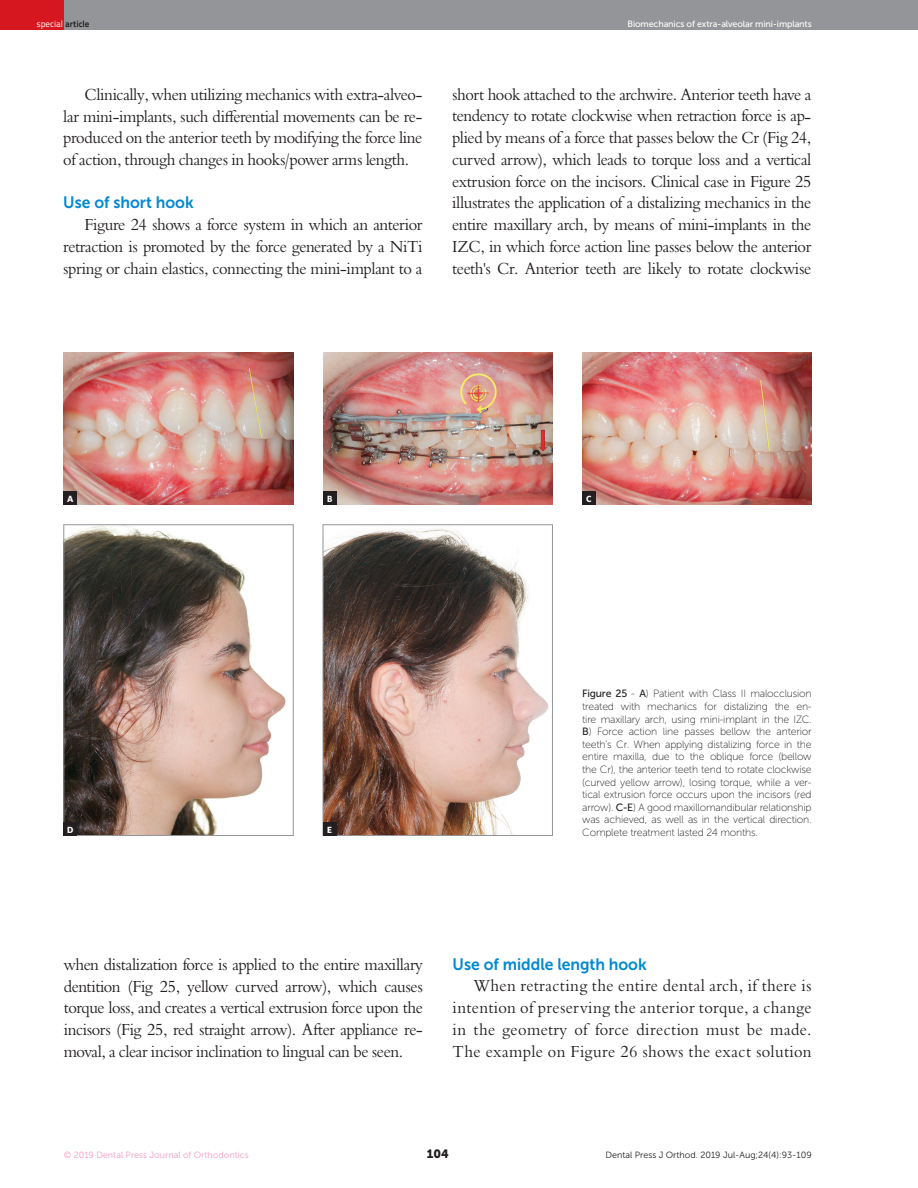
<style>
.page{position:relative;width:918px;height:1188px;background:#fff}
.page>*{position:absolute;margin:0;border:0;box-sizing:border-box;transform-origin:0 0}
.t1{font:16.5px/21.8px "Bergamo Std";letter-spacing:-.02em;color:#231f20;text-align:justify;scale:.95 1}
.t2{font:16.5px "Museo Sans 700";color:#0089cf;scale:.95 1}
.t3{font:12px "Museo Sans 900";color:#231f20}
.t4{font:10.5px/12.6px "Museo Sans 100";letter-spacing:-.02em;color:#231f20;text-align:justify}
.t5{font:9px "Museo Sans 300";color:#231f20}
.t6{font:9px "Museo Sans 500";letter-spacing:-.015em;color:#fff}
.t7{font:9px "Museo Sans 300";color:#f499c2}
.t8{font:9px "Titillium Text 22 L";color:#fff}
.t9{font:700 9px "Whitney";color:#fff}
.s1{font-weight:700;color:#231f20}
.s2{font-family:"Museo Sans 500"}
</style>
<div class="page">
<div style="left:0;top:0;width:918px;height:30px;background:#939598"></div>
<div style="left:0;top:0;width:64px;height:30px;background:#d7171f"></div>
<img style="left:65px;top:526px;width:221px;height:308px">
<div style="left:63px;top:524px;width:231px;height:312px;border:1px solid #939598"></div>
<img style="left:325px;top:528px;width:223px;height:306px">
<div style="left:323px;top:524px;width:230px;height:312px;border:1px solid #939598"></div>
<img style="left:64px;top:352px;width:229px;height:153px">
<img style="left:323px;top:352px;width:229px;height:152px">
<img style="left:582px;top:352px;width:230px;height:152px">
<div style="left:64px;top:491px;width:13px;height:14px;background:#231f20"></div>
<div style="left:323px;top:491px;width:13px;height:14px;background:#231f20"></div>
<div style="left:582px;top:491px;width:14px;height:14px;background:#231f20"></div>
<div style="left:64px;top:823px;width:13px;height:13px;background:#231f20"></div>
<div style="left:323px;top:823px;width:13px;height:13px;background:#231f20"></div>
<p class="t8" style="left:36px;top:17px;width:55px">special <span class="s1">article</span></p>
<p class="t6" style="left:627px;top:19px;width:186px">Biomechanics of extra-alveolar mini-implants</p>
<p class="t1" style="left:63px;top:83px;width:379px;text-indent:21px">Clinically, when utilizing mechanics with extra-alveo&shy;lar mini-implants, such differential movements can be re&shy;produced on the anterior teeth by modifying the force line of action, through changes in hooks/power arms length.</p>
<p class="t2" style="left:63px;top:194px;width:139px">Use of short hook</p>
<p class="t1" style="left:63px;top:214px;width:380px;text-indent:21px">Figure 24 shows a force system in which an anterior retraction is promoted by the force generated by a NiTi spring or chain elastics, connecting the mini-implant to a</p>
<p class="t1" style="left:452px;top:83px;width:380px">short hook attached to the archwire. Anterior teeth have a tendency to rotate clockwise when retraction force is ap&shy;plied by means of a force that passes below the Cr (Fig 24, curved arrow), which leads to torque loss and a vertical extrusion force on the incisors. Clinical case in Figure 25 illustrates the application of a distalizing mechanics in the entire maxillary arch, by means of mini-implants in the IZC, in which force action line passes below the anterior teeth's Cr. Anterior teeth are likely to rotate clockwise</p>
<p class="t9" style="left:67px;top:493px;width:8px">A</p>
<p class="t9" style="left:327px;top:493px;width:7px">B</p>
<p class="t9" style="left:586px;top:493px;width:7px">C</p>
<p class="t9" style="left:67px;top:824px;width:8px">D</p>
<p class="t9" style="left:327px;top:824px;width:6px">E</p>
<p class="t4" style="left:582px;top:688px;width:231px"><span class="s2">Figure 25</span> - <span class="s2">A</span>) Patient with Class II malocclusion treated with mechanics for distalizing the en&shy;tire maxillary arch, using mini-implant in the IZC.<br><span class="s2">B</span>) Force action line passes bellow the anterior teeth's Cr. When applying distalizing force in the entire maxilla, due to the oblique force (bellow the Cr), the anterior teeth tend to rotate clockwise (curved yellow arrow), losing torque, while a ver&shy;tical extrusion force occurs upon the incisors (red arrow). <span class="s2">C-E</span>) A good maxillomandibular relationship was achieved, as well as in the vertical direction.<br>Complete treatment lasted 24 months.</p>
<p class="t1" style="left:64px;top:953px;width:380px">when distalization force is applied to the entire maxillary dentition (Fig 25, yellow curved arrow), which causes torque loss, and creates a vertical extrusion force upon the incisors (Fig 25, red straight arrow). After appliance re&shy;moval, a clear incisor inclination to lingual can be seen.</p>
<p class="t2" style="left:453px;top:955px;width:206px">Use of middle length hook</p>
<p class="t1" style="left:453px;top:975px;width:380px;text-indent:21px">When retracting the entire dental arch, if there is intention of preserving the anterior torque, a change in the geometry of force direction must be made.<br>The example on Figure 26 shows the exact solution</p>
<p class="t7" style="left:64px;top:1150px;width:186px">© 2019 Dental Press Journal of Orthodontics</p>
<p class="t3" style="left:427px;top:1147px;width:24px">104</p>
<p class="t5" style="left:606px;top:1150px;width:208px">Dental Press J Orthod. 2019 Jul-Aug;24(4):93-109</p>
</div>
